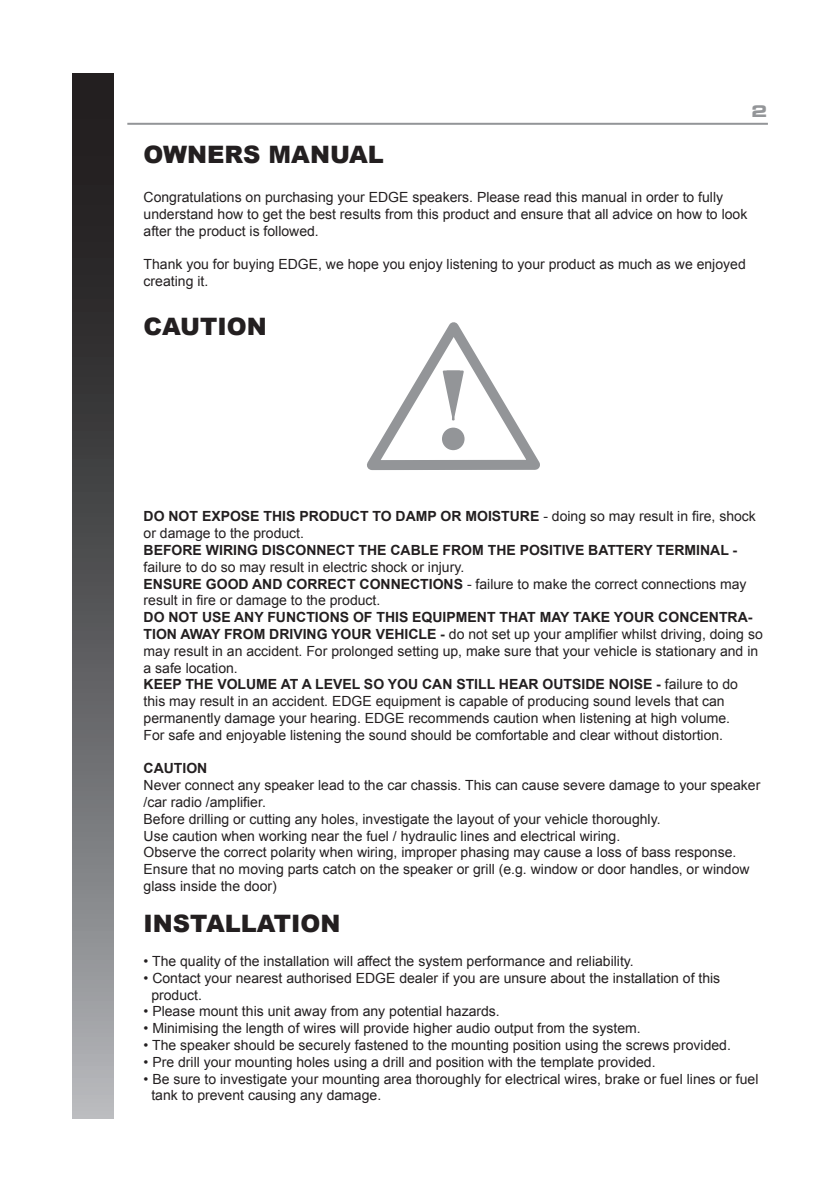
<style>
.page{position:relative;width:840px;height:1191px;background:#fff}
.page>*{position:absolute;margin:0;border:0;box-sizing:border-box;transform-origin:0 0}
.t1{font:900 24px "Arial";color:#231f20}
.t2{font:16px "Eurostile LT Std Bold Ex 2";color:#939598}
.t3{font:14px/16.8px "Arial";color:#231f20}
.t4{font:700 14px/16.8px "Arial";color:#231f20}
.s1{font-weight:700}
.s2{font-weight:400}
</style>
<div class="page">
<svg style="left:72px;top:73px;width:41px;height:1046px;background:#5b5b5d"></svg>
<hr style="left:127px;top:123px;width:640px;height:2px;background:#939598">
<svg style="left:367px;top:322px;width:173px;height:148px"></svg>
<p class="t1" style="left:143px;top:137px;width:242px">OWNERS MANUAL</p>
<p class="t2" style="left:751px;top:100px;width:17px">2</p>
<p class="t3" style="left:143px;top:189px;width:580px">Congratulations on purchasing your EDGE speakers. Please read this manual in order to fully</p>
<p class="t3" style="left:143px;top:206px;width:605px">understand how to get the best results from this product and ensure that all advice on how to look after the product is followed.</p>
<p class="t3" style="left:143px;top:256px;width:603px">Thank you for buying EDGE, we hope you enjoy listening to your product as much as we enjoyed creating it.</p>
<p class="t1" style="left:143px;top:309px;width:125px">CAUTION</p>
<p class="t3" style="left:143px;top:508px;width:613px"><span class="s1">DO NOT EXPOSE THIS PRODUCT TO DAMP OR MOISTURE</span> - doing so may result in fire, shock or damage to the product.</p>
<p class="t4" style="left:143px;top:542px;width:594px">BEFORE WIRING DISCONNECT THE CABLE FROM THE POSITIVE BATTERY TERMINAL - <span class="s2">failure to do so may result in electric shock or injury.</span></p>
<p class="t3" style="left:143px;top:575px;width:604px"><span class="s1">ENSURE GOOD AND CORRECT CONNECTIONS</span> - failure to make the correct connections may result in fire or damage to the product.</p>
<p class="t3" style="left:143px;top:609px;width:620px"><span class="s1">DO NOT USE ANY FUNCTIONS OF THIS EQUIPMENT THAT MAY TAKE YOUR CONCENTRA-TION AWAY FROM DRIVING YOUR VEHICLE -</span> do not set up your amplifier whilst driving, doing so may result in an accident. For prolonged setting up, make sure that your vehicle is stationary and in a safe location.</p>
<p class="t3" style="left:143px;top:676px;width:595px"><span class="s1">KEEP THE VOLUME AT A LEVEL SO YOU CAN STILL HEAR OUTSIDE NOISE -</span> failure to do this may result in an accident. EDGE equipment is capable of producing sound levels that can</p>
<p class="t3" style="left:143px;top:710px;width:587px">permanently damage your hearing. EDGE recommends caution when listening at high volume.</p>
<p class="t3" style="left:143px;top:726px;width:580px">For safe and enjoyable listening the sound should be comfortable and clear without distortion.</p>
<p class="t4" style="left:143px;top:760px;width:65px">CAUTION</p>
<p class="t3" style="left:143px;top:777px;width:618px">Never connect any speaker lead to the car chassis. This can cause severe damage to your speaker /car radio /amplifier.</p>
<p class="t3" style="left:143px;top:810px;width:518px">Before drilling or cutting any holes, investigate the layout of your vehicle thoroughly.</p>
<p class="t3" style="left:143px;top:827px;width:478px">Use caution when working near the fuel / hydraulic lines and electrical wiring.</p>
<p class="t3" style="left:143px;top:844px;width:594px">Observe the correct polarity when wiring, improper phasing may cause a loss of bass response.</p>
<p class="t3" style="left:143px;top:861px;width:607px">Ensure that no moving parts catch on the speaker or grill (e.g. window or door handles, or window glass inside the door)</p>
<p class="t1" style="left:143px;top:906px;width:198px">INSTALLATION</p>
<p class="t3" style="left:143px;top:952px;width:491px">• The quality of the installation will affect the system performance and reliability.</p>
<p class="t3" style="left:143px;top:969px;width:578px">• Contact your nearest authorised EDGE dealer if you are unsure about the installation of this</p>
<p class="t3" style="left:151px;top:986px;width:52px">product.</p>
<p class="t3" style="left:143px;top:1003px;width:357px">• Please mount this unit away from any potential hazards.</p>
<p class="t3" style="left:143px;top:1020px;width:498px">• Minimising the length of wires will provide higher audio output from the system.</p>
<p class="t3" style="left:143px;top:1036px;width:588px">• The speaker should be securely fastened to the mounting position using the screws provided.</p>
<p class="t3" style="left:143px;top:1053px;width:513px">• Pre drill your mounting holes using a drill and position with the template provided.</p>
<p class="t3" style="left:143px;top:1070px;width:616px">• Be sure to investigate your mounting area thoroughly for electrical wires, brake or fuel lines or fuel</p>
<p class="t3" style="left:151px;top:1087px;width:231px">tank to prevent causing any damage.</p>
</div>
